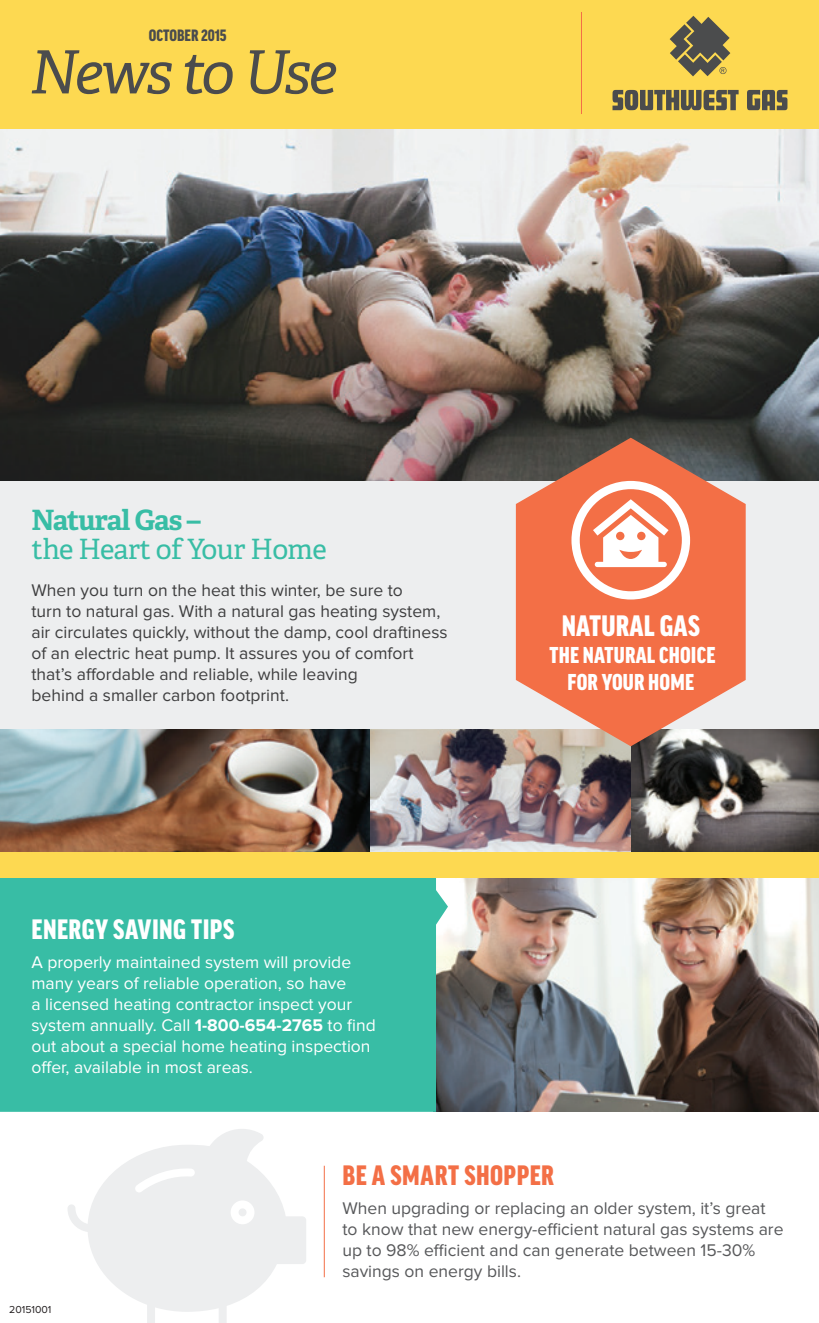
<style>
.page{position:relative;width:819px;height:1323px;background:#fff}
.page>*{position:absolute;margin:0;border:0;box-sizing:border-box;transform-origin:0 0}
.t1{font:italic 59.5px "Adelle";letter-spacing:-.06em;color:#4b4c4d}
.t2{font:900 condensed 31.5px "Good Headline Pro";letter-spacing:.01em;color:#fff}
.t3{font:900 condensed 29.93px "Good Headline Pro";letter-spacing:.015em;color:#fff}
.t4{font:900 condensed 29.93px "Good Headline Pro";letter-spacing:.015em;color:#f36f46}
.t5{font:28px "Adelle";letter-spacing:-.025em;color:#38bda5}
.t6{font:700 28px "Adelle";letter-spacing:-.035em;color:#38bda5}
.t7{font:900 condensed 24.5px/27.1px "Good Headline Pro";letter-spacing:.01em;color:#fff;text-align:center}
.t8{font:17.5px/21px "Proxima Nova";color:#3e3e3f}
.t9{font:17.5px/21px "Proxima Nova";color:#fff}
.t10{font:17.5px/21px "Proxima Nova";color:#57585a}
.t11{font:900 condensed 17.5px "Good Headline Pro";color:#4b4c4d}
.t12{font:10.5px "Proxima Nova";color:#231f20}
.s1{font-weight:700}
</style>
<div class="page">
<img style="left:448px;top:878px;width:371px;height:234px">
<div style="left:0;top:878px;width:448px;height:234px;background:#38bda5"></div>
<div style="left:0;top:447px;width:819px;height:358px;background:#edeeef"></div>
<img style="left:0;top:129px;width:819px;height:352px">
<div style="left:0;top:0;width:819px;height:129px;background:#fdd951"></div>
<hr style="left:581px;top:12px;width:1px;height:102px;background:#f36f46">
<svg style="left:613px;top:90px;width:126px;height:20px"></svg>
<svg style="left:747px;top:90px;width:41px;height:20px"></svg>
<svg style="left:670px;top:16px;width:60px;height:60px"></svg>
<svg style="left:68px;top:1129px;width:238px;height:194px;fill:#edeeef"></svg>
<div style="left:0;top:756px;width:819px;height:122px;background:#fdd951"></div>
<img style="left:0;top:730px;width:370px;height:122px">
<svg style="left:631px;top:730px;width:188px;height:122px;background:#686461"></svg>
<img style="left:370px;top:730px;width:261px;height:122px">
<hr style="left:324px;top:1166px;width:1px;height:111px;background:#f36f46">
<svg style="left:516px;top:438px;width:230px;height:308px;background:#da7a5b"></svg>
<svg style="left:571px;top:481px;width:119px;height:119px;background:#f7a88f"></svg>
<p class="t11" style="left:149px;top:26px;width:79px">OCTOBER 2015</p>
<p class="t1" style="left:30px;top:29px;width:309px">News to Use</p>
<p class="t6" style="left:32px;top:499px;width:171px">Natural Gas –</p>
<p class="t5" style="left:32px;top:529px;width:297px">the Heart of Your Home</p>
<p class="t8" style="left:32px;top:580px;width:418px">When you turn on the heat this winter, be sure to<br>turn to natural gas. With a natural gas heating system, air circulates quickly, without the damp, cool draftiness of an electric heat pump. It assures you of comfort that’s affordable and reliable, while leaving<br>behind a smaller carbon footprint.</p>
<p class="t3" style="left:32px;top:913px;width:204px">ENERGY SAVING TIPS</p>
<p class="t9" style="left:32px;top:952px;width:346px">A properly maintained system will provide many years of reliable operation, so have<br>a licensed heating contractor inspect your system annually. Call <span class="s1">1-800-654-2765</span> to find out about a special home heating inspection offer, available in most areas.</p>
<p class="t2" style="left:562px;top:609px;width:140px">NATURAL GAS</p>
<p class="t7" style="left:550px;top:641px;width:167px">THE NATURAL CHOICE<br>FOR YOUR HOME</p>
<p class="t12" style="left:9px;top:1303px;width:44px">20151001</p>
<p class="t4" style="left:343px;top:1160px;width:213px">BE A SMART SHOPPER</p>
<p class="t10" style="left:342px;top:1198px;width:443px">When upgrading or replacing an older system, it’s great to know that new energy-efficient natural gas systems are up to 98% efficient and can generate between 15-30% savings on energy bills.</p>
</div>
